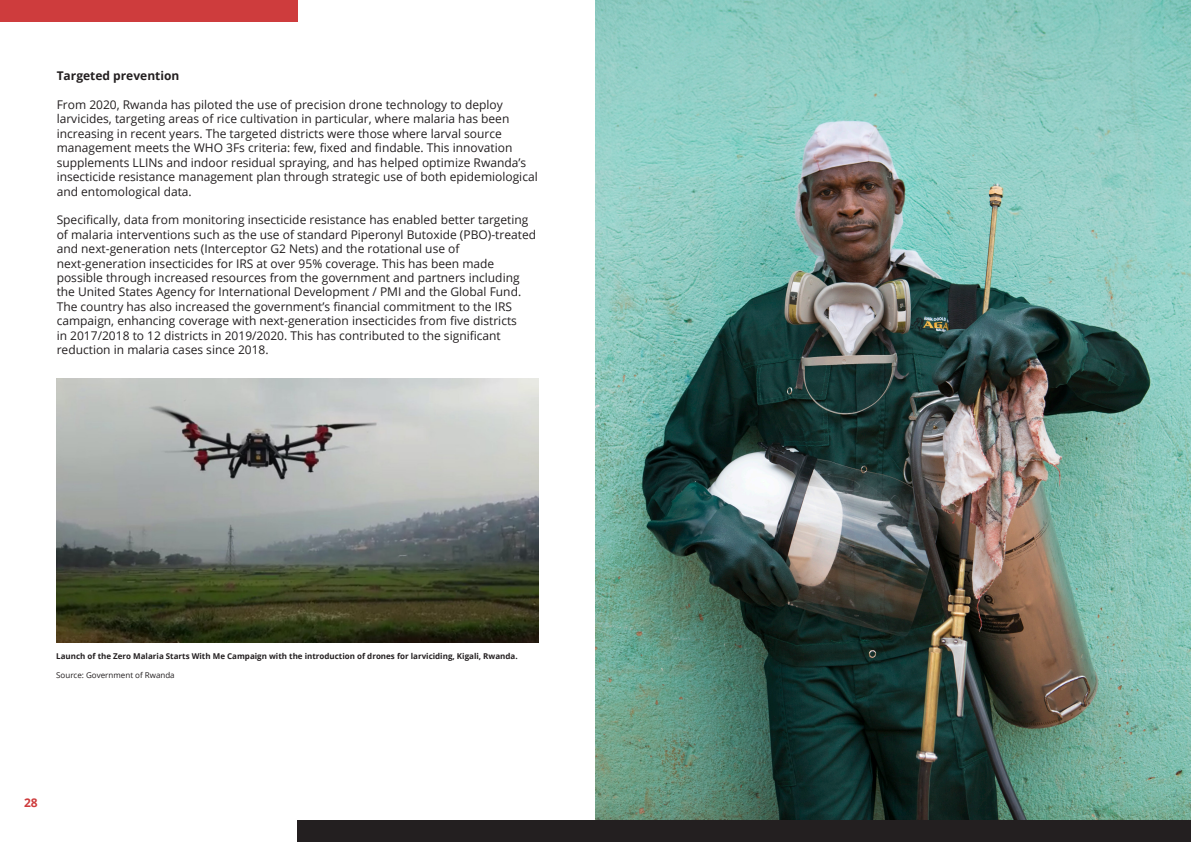
<style>
.page{position:relative;width:1191px;height:842px;background:#fff}
.page>*{position:absolute;margin:0;border:0;box-sizing:border-box;transform-origin:0 0}
.t1{font:12px/14.4px "Open Sans";color:#231f20}
.t2{font:700 12px "Open Sans";color:#231f20}
.t3{font:700 12px "Open Sans";color:#ce3c3d}
.t4{font:700 8px "Open Sans";color:#231f20}
.t5{font:8px "Open Sans";color:#231f20}
</style>
<div class="page">
<img style="left:595px;top:0;width:596px;height:821px">
<div style="left:0;top:0;width:297px;height:21px;background:#ce3c3d"></div>
<div style="left:297px;top:821px;width:894px;height:21px;background:#231f20"></div>
<img style="left:57px;top:379px;width:482px;height:264px">
<p class="t2" style="left:57px;top:67px;width:124px">Targeted prevention</p>
<p class="t1" style="left:57px;top:97px;width:482px">From 2020, Rwanda has piloted the use of precision drone technology to deploy larvicides, targeting areas of rice cultivation in particular, where malaria has been increasing in recent years. The targeted districts were those where larval source management meets the WHO 3Fs criteria: few, fixed and findable. This innovation supplements LLINs and indoor residual spraying, and has helped optimize Rwanda’s insecticide resistance management plan through strategic use of both epidemiological and entomological data.</p>
<p class="t1" style="left:57px;top:212px;width:481px">Specifically, data from monitoring insecticide resistance has enabled better targeting of malaria interventions such as the use of standard Piperonyl Butoxide (PBO)-treated and next-generation nets (Interceptor G2 Nets) and the rotational use of next-generation insecticides for IRS at over 95% coverage. This has been made possible through increased resources from the government and partners including the United States Agency for International Development / PMI and the Global Fund.<br>The country has also increased the government’s financial commitment to the IRS campaign, enhancing coverage with next-generation insecticides from five districts<br>in 2017/2018 to 12 districts in 2019/2020. This has contributed to the significant reduction in malaria cases since 2018.</p>
<p class="t4" style="left:56px;top:650px;width:463px">Launch of the Zero Malaria Starts With Me Campaign with the introduction of drones for larviciding, Kigali, Rwanda.</p>
<p class="t5" style="left:56px;top:670px;width:120px">Source: Government of Rwanda</p>
<p class="t3" style="left:24px;top:794px;width:15px">28</p>
</div>
